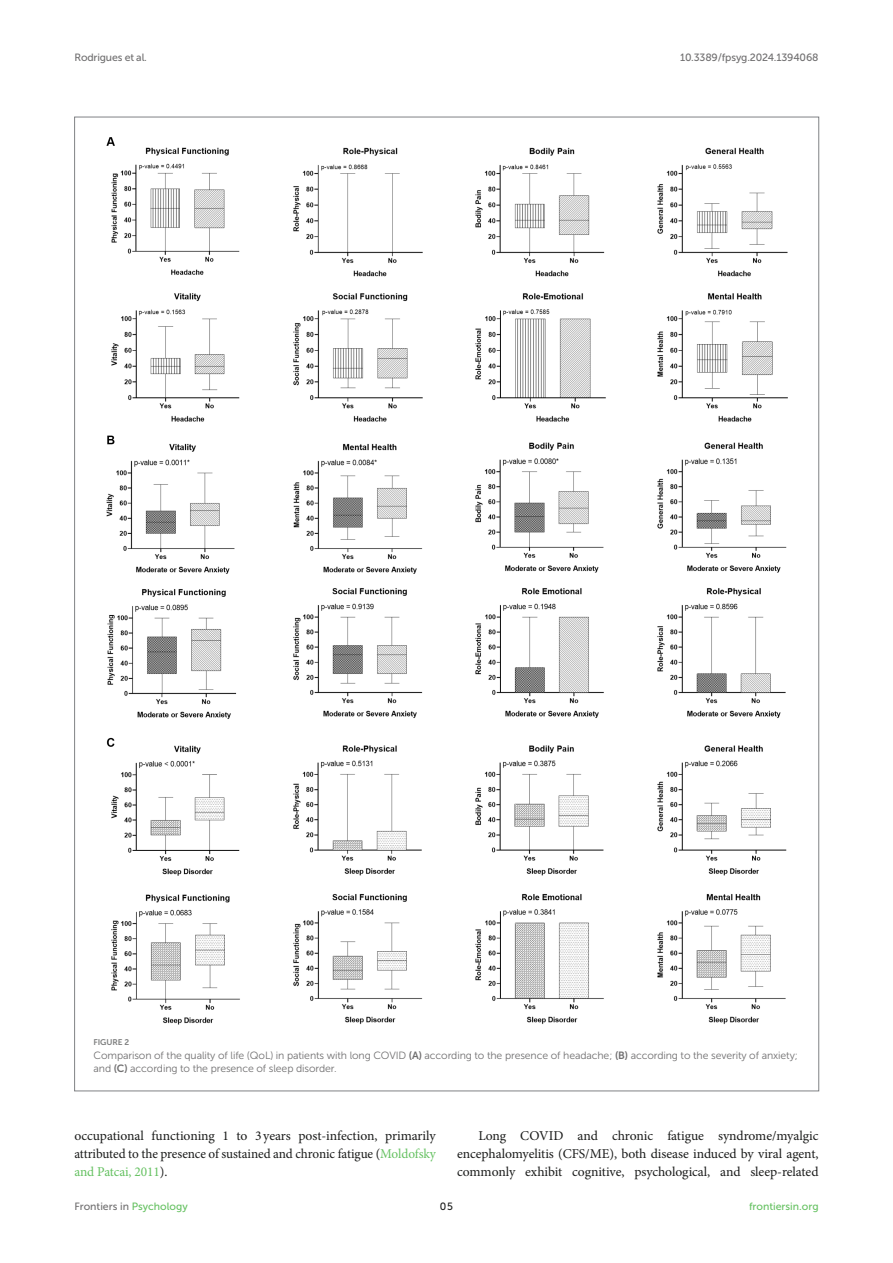
<style>
.page{position:relative;width:893px;height:1263px;background:#fff}
.page>*{position:absolute;margin:0;border:0;box-sizing:border-box;transform-origin:0 0}
.TEXT{font:13.5px/18px "Minion Pro";letter-spacing:-.005em;color:#1b1c1b;text-align:justify}
.FIG_LEG{font:10.5px/13.5px "Museo Sans 300";letter-spacing:-.01em;color:#706f70}
.t1{font:10.5px "Museo Sans 500";letter-spacing:-.015em;color:#706f70}
.t2{font:10.5px "Museo Sans 500";color:#65c161}
.t3{font:10.5px "Museo Sans 500";color:#1b1c1b}
.FIG_HD{font:8.25px "Museo Sans 700";letter-spacing:-.01em;color:#7e7f7f}
.s1{font-family:"Museo Sans 700"}
.s2{color:#65c161}
</style>
<div class="page">
<img style="left:106px;top:137px;width:682px;height:888px">
<p class="t1" style="left:74px;top:51px;width:74px">Rodrigues et al.</p>
<p class="t1" style="left:680px;top:51px;width:140px">10.3389/fpsyg.2024.1394068</p>
<p class="FIG_HD" style="left:94px;top:1037px;width:37px">FIGURE 2</p>
<p class="FIG_LEG" style="left:94px;top:1048px;width:706px">Comparison of the quality of life (QoL) in patients with long COVID <span class="s1">(A)</span> according to the presence of headache; <span class="s1">(B)</span> according to the severity of anxiety; and <span class="s1">(C)</span> according to the presence of sleep disorder.</p>
<p class="TEXT" style="left:74px;top:1127px;width:363px">occupational functioning 1 to 3years post-infection, primarily attributed to the presence of sustained and chronic fatigue (<span class="s2">Moldofsky and Patcai, 2011</span>).</p>
<p class="TEXT" style="left:457px;top:1127px;width:363px;text-indent:21px">Long COVID and chronic fatigue syndrome/myalgic encephalomyelitis (CFS/ME), both disease induced by viral agent, commonly exhibit cognitive, psychological, and sleep-related</p>
<p class="t1" style="left:74px;top:1200px;width:115px">Frontiers in <span class="s2">Psychology</span></p>
<p class="t3" style="left:440px;top:1200px;width:14px">05</p>
<p class="t2" style="left:749px;top:1200px;width:71px">frontiersin.org</p>
</div>
